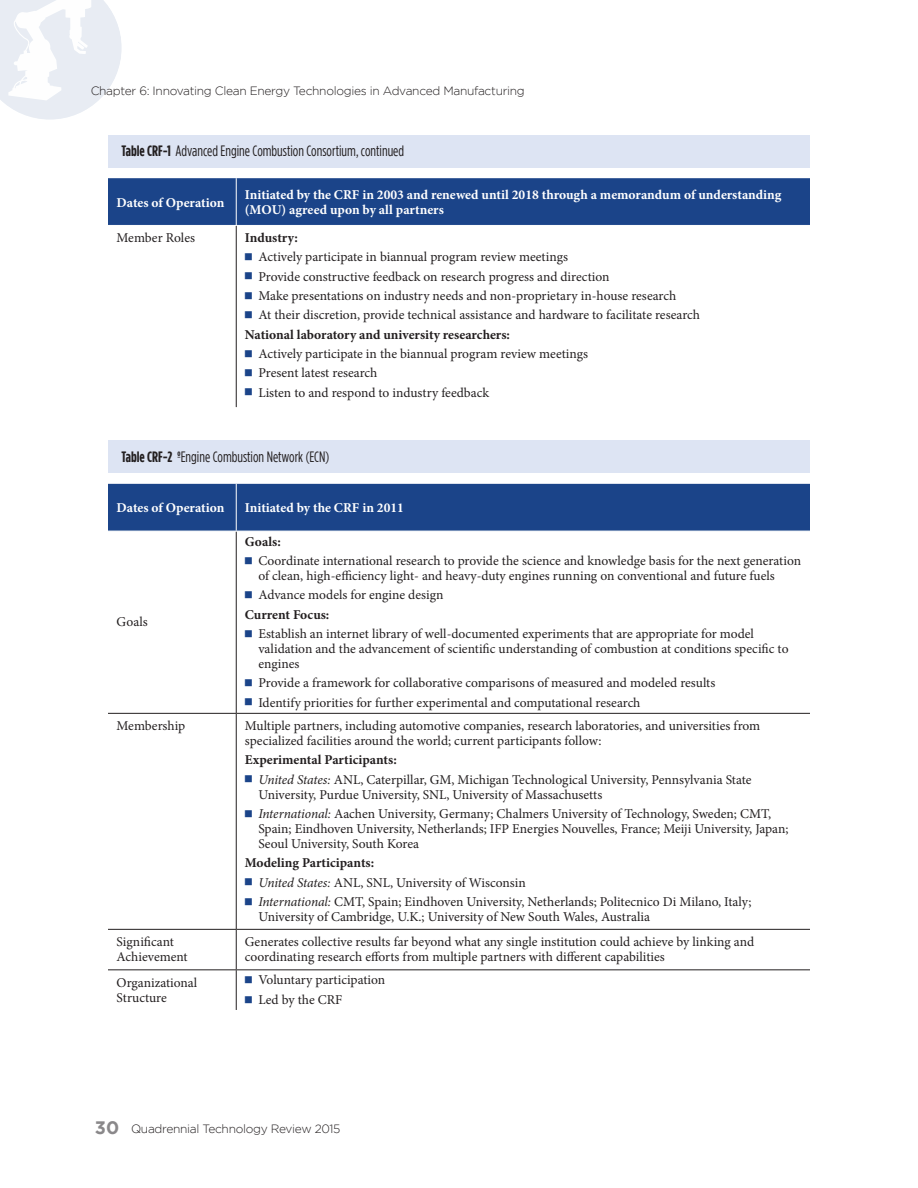
<style>
.page{position:relative;width:918px;height:1188px;background:#fff}
.page>*{position:absolute;margin:0;border:0;box-sizing:border-box;transform-origin:0 0}
.Figure_Text{font:15px "Gotham Condensed";color:#231f20}
.Table_-_body_text_wi{font:13.5px/15px "Minion Pro";color:#231f20}
.Table_-_body_text{font:13.5px/15px "Minion Pro";color:#231f20}
.Table_-_First_line{font:700 13.5px/15px "Minion Pro";color:#fff}
.Table_-_body_text_wi-2{font:700 13.5px "Minion Pro";color:#231f20}
.t1{font:300 12px "Gotham";letter-spacing:-.025em;color:#231f20}
.s1{font-weight:700}
.s2{font-style:italic}
.s3{font-weight:700;font-size:18px;color:#8a888a}
</style>
<div class="page">
<svg style="left:0;top:0;width:122px;height:120px"></svg>
<div style="left:108px;top:135px;width:702px;height:32px;background:#dde4f3"></div>
<div style="left:108px;top:178px;width:702px;height:47px;background:#1b4489"></div>
<hr style="left:236px;top:226px;width:1px;height:181px;background:#231f20">
<hr style="left:236px;top:178px;width:1px;height:47px;background:#fff">
<div style="left:108px;top:441px;width:702px;height:32px;background:#dde4f3"></div>
<div style="left:108px;top:484px;width:702px;height:47px;background:#1b4489"></div>
<hr style="left:236px;top:531px;width:1px;height:182px;background:#231f20">
<hr style="left:108px;top:713px;width:128px;height:1px;background:#231f20">
<hr style="left:236px;top:713px;width:574px;height:1px;background:#231f20">
<hr style="left:236px;top:714px;width:1px;height:215px;background:#231f20">
<hr style="left:108px;top:929px;width:128px;height:1px;background:#231f20">
<hr style="left:236px;top:929px;width:574px;height:1px;background:#231f20">
<hr style="left:236px;top:930px;width:1px;height:39px;background:#231f20">
<hr style="left:108px;top:969px;width:128px;height:1px;background:#231f20">
<hr style="left:236px;top:969px;width:574px;height:1px;background:#231f20">
<hr style="left:236px;top:970px;width:1px;height:40px;background:#231f20">
<hr style="left:236px;top:484px;width:1px;height:47px;background:#fff">
<hr style="left:236px;top:531px;width:574px;height:1px;background:#fff">
<p class="t1" style="left:91px;top:84px;width:436px">Chapter 6: Innovating Clean Energy Technologies in Advanced Manufacturing</p>
<p class="Figure_Text" style="left:122px;top:143px;width:284px"><span class="s1">Table CRF-1</span> Advanced Engine Combustion Consortium, continued</p>
<p class="Table_-_First_line" style="left:117px;top:195px;width:109px">Dates of Operation</p>
<p class="Table_-_First_line" style="left:245px;top:187px;width:538px">Initiated by the CRF in 2003 and renewed until 2018 through a memorandum of understanding (MOU) agreed upon by all partners</p>
<p class="Table_-_body_text" style="left:117px;top:230px;width:80px">Member Roles</p>
<p class="Table_-_body_text_wi-2" style="left:245px;top:228px;width:54px">Industry:</p>
<p class="Table_-_body_text_wi" style="left:245px;top:250px;width:325px"><sup>■</sup> Actively participate in biannual program review meetings</p>
<p class="Table_-_body_text_wi" style="left:245px;top:269px;width:366px"><sup>■</sup> Provide constructive feedback on research progress and direction</p>
<p class="Table_-_body_text_wi" style="left:245px;top:288px;width:433px"><sup>■</sup> Make presentations on industry needs and non-proprietary in-house research</p>
<p class="Table_-_body_text_wi" style="left:245px;top:308px;width:457px"><sup>■</sup> At their discretion, provide technical assistance and hardware to facilitate research</p>
<p class="Table_-_body_text_wi-2" style="left:245px;top:325px;width:267px">National laboratory and university researchers:</p>
<p class="Table_-_body_text_wi" style="left:245px;top:346px;width:345px"><sup>■</sup> Actively participate in the biannual program review meetings</p>
<p class="Table_-_body_text_wi" style="left:245px;top:366px;width:134px"><sup>■</sup> Present latest research</p>
<p class="Table_-_body_text_wi" style="left:245px;top:385px;width:246px"><sup>■</sup> Listen to and respond to industry feedback</p>
<p class="Figure_Text" style="left:122px;top:449px;width:209px"><span class="s1">Table CRF-2 º</span>Engine Combustion Network (ECN)</p>
<p class="Table_-_First_line" style="left:117px;top:500px;width:109px">Dates of Operation</p>
<p class="Table_-_First_line" style="left:245px;top:500px;width:161px">Initiated by the CRF in 2011</p>
<p class="Table_-_body_text" style="left:117px;top:615px;width:33px">Goals</p>
<p class="Table_-_body_text_wi-2" style="left:245px;top:532px;width:37px">Goals:</p>
<p class="Table_-_body_text_wi" style="left:258px;top:553px;width:544px;text-indent:-14px"><sup>■</sup> Coordinate international research to provide the science and knowledge basis for the next generation of clean, high-efficiency light- and heavy-duty engines running on conventional and future fuels</p>
<p class="Table_-_body_text_wi" style="left:245px;top:588px;width:200px"><sup>■</sup> Advance models for engine design</p>
<p class="Table_-_body_text_wi-2" style="left:245px;top:605px;width:86px">Current Focus:</p>
<p class="Table_-_body_text_wi" style="left:258px;top:626px;width:532px;text-indent:-14px"><sup>■</sup> Establish an internet library of well-documented experiments that are appropriate for model validation and the advancement of scientific understanding of combustion at conditions specific to engines</p>
<p class="Table_-_body_text_wi" style="left:245px;top:676px;width:472px"><sup>■</sup> Provide a framework for collaborative comparisons of measured and modeled results</p>
<p class="Table_-_body_text_wi" style="left:245px;top:695px;width:397px"><sup>■</sup> Identify priorities for further experimental and computational research</p>
<p class="Table_-_body_text" style="left:117px;top:718px;width:70px">Membership</p>
<p class="Table_-_body_text" style="left:245px;top:718px;width:517px">Multiple partners, including automotive companies, research laboratories, and universities from specialized facilities around the world; current participants follow:</p>
<p class="Table_-_body_text_wi-2" style="left:245px;top:750px;width:153px">Experimental Participants:</p>
<p class="Table_-_body_text_wi" style="left:258px;top:772px;width:495px;text-indent:-14px"><sup>■</sup> <span class="s2">United States:</span> ANL, Caterpillar, GM, Michigan Technological University, Pennsylvania State<br>University, Purdue University, SNL, University of Massachusetts</p>
<p class="Table_-_body_text_wi" style="left:258px;top:806px;width:532px;text-indent:-14px"><sup>■</sup> <span class="s2">International:</span> Aachen University, Germany; Chalmers University of Technology, Sweden; CMT,<br>Spain; Eindhoven University, Netherlands; IFP Energies Nouvelles, France; Meiji University, Japan;<br>Seoul University, South Korea</p>
<p class="Table_-_body_text_wi-2" style="left:245px;top:853px;width:131px">Modeling Participants:</p>
<p class="Table_-_body_text_wi" style="left:245px;top:875px;width:282px"><sup>■</sup> <span class="s2">United States:</span> ANL, SNL, University of Wisconsin</p>
<p class="Table_-_body_text_wi" style="left:258px;top:894px;width:495px;text-indent:-14px"><sup>■</sup> <span class="s2">International:</span> CMT, Spain; Eindhoven University, Netherlands; Politecnico Di Milano, Italy;<br>University of Cambridge, U.K.; University of New South Wales, Australia</p>
<p class="Table_-_body_text" style="left:117px;top:934px;width:73px">Significant<br>Achievement</p>
<p class="Table_-_body_text" style="left:245px;top:934px;width:511px">Generates collective results far beyond what any single institution could achieve by linking and coordinating research efforts from multiple partners with different capabilities</p>
<p class="Table_-_body_text" style="left:117px;top:975px;width:82px">Organizational<br>Structure</p>
<p class="Table_-_body_text_wi" style="left:245px;top:973px;width:142px"><sup>■</sup> Voluntary participation</p>
<p class="Table_-_body_text_wi" style="left:245px;top:992px;width:99px"><sup>■</sup> Led by the CRF</p>
<p class="t1" style="left:95px;top:1122px;width:247px"><span class="s3">30</span> Quadrennial Technology Review 2015</p>
</div>
